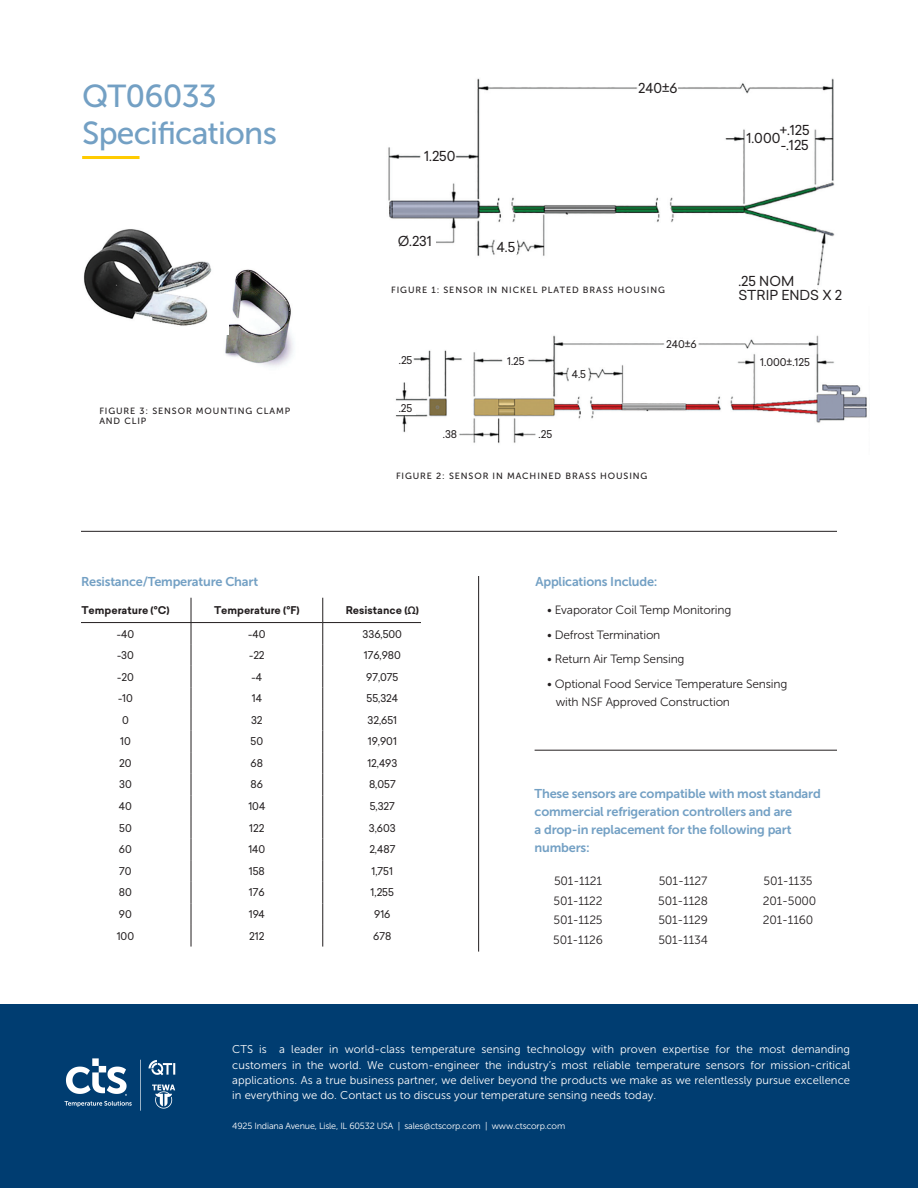
<style>
.page{position:relative;width:918px;height:1188px;background:#fff}
.page>*{position:absolute;margin:0;border:0;box-sizing:border-box;transform-origin:0 0}
.t1{font:31.8px "Museo Sans 500";letter-spacing:-.025em;color:#73a0c4}
.t2{font:13.5px "Sailec";color:#231f20}
.t3{font:12.75px/18px "Museo Sans 700";letter-spacing:-.015em;color:#73a0c4}
.t4{font:12px/18px "Museo Sans 300";letter-spacing:-.015em;color:#231f20}
.t5{font:11.25px/15.1px "Museo Sans 300";letter-spacing:.005em;color:#fff;text-align:justify}
.t6{font:10.5px "Sailec";color:#231f20}
.t7{font:700 10.5px "Sailec";color:#231f20}
.t8{font:9px "Museo Sans 500";letter-spacing:.1em;color:#231f20}
.t9{font:9px "Museo Sans 300";letter-spacing:-.02em;color:#fff}
</style>
<div class="page">
<div style="left:0;top:1004px;width:918px;height:184px;background:#003d71"></div>
<hr style="left:60px;top:622px;width:131px;height:1px;background:#231f20">
<hr style="left:191px;top:622px;width:132px;height:1px;background:#231f20">
<hr style="left:323px;top:622px;width:119px;height:1px;background:#231f20">
<svg style="left:191px;top:598px;width:1px;height:349px"></svg>
<svg style="left:323px;top:598px;width:1px;height:349px"></svg>
<img style="left:395px;top:335px;width:472px;height:109px">
<img style="left:388px;top:78px;width:447px;height:211px">
<hr style="left:478px;top:576px;width:1px;height:376px;background:#231f20">
<hr style="left:535px;top:750px;width:302px;height:1px;background:#231f20">
<hr style="left:81px;top:531px;width:756px;height:1px;background:#231f20">
<div style="left:58px;top:584px;width:23px;height:84px;background:#fff"></div>
<div style="left:421px;top:584px;width:24px;height:84px;background:#fff"></div>
<hr style="left:82px;top:156px;width:58px;height:3px;background:#ffcb00">
<img style="left:64px;top:1058px;width:112px;height:53px">
<img style="left:225px;top:269px;width:69px;height:98px">
<img style="left:83px;top:229px;width:146px;height:105px">
<div style="left:394px;top:353px;width:19px;height:15px;background:#fff"></div>
<div style="left:396px;top:402px;width:20px;height:12px;background:#fff"></div>
<div style="left:439px;top:429px;width:19px;height:13px;background:#fff"></div>
<div style="left:506px;top:356px;width:21px;height:11px;background:#fff"></div>
<div style="left:537px;top:429px;width:21px;height:11px;background:#fff"></div>
<div style="left:570px;top:370px;width:18px;height:11px;background:#fff"></div>
<div style="left:665px;top:339px;width:32px;height:11px;background:#fff"></div>
<div style="left:759px;top:357px;width:55px;height:11px;background:#fff"></div>
<div style="left:380px;top:234px;width:55px;height:15px;background:#fff"></div>
<div style="left:497px;top:239px;width:19px;height:15px;background:#fff"></div>
<div style="left:423px;top:147px;width:32px;height:17px;background:#fff"></div>
<div style="left:638px;top:79px;width:39px;height:17px;background:#fff"></div>
<div style="left:746px;top:123px;width:67px;height:28px;background:#fff"></div>
<div style="left:711px;top:260px;width:106px;height:31px;background:#fff"></div>
<p class="t1" style="left:82px;top:78px;width:136px">QT06033</p>
<p class="t1" style="left:82px;top:116px;width:196px">Specifications</p>
<p class="t8" style="left:99px;top:406px;width:192px">FIGURE 3: SENSOR MOUNTING CLAMP</p>
<p class="t8" style="left:99px;top:416px;width:49px">AND CLIP</p>
<p class="t2" style="left:424px;top:147px;width:33px">1.250</p>
<p class="t2" style="left:398px;top:232px;width:35px">Ø.231</p>
<p class="t2" style="left:497px;top:238px;width:20px">4.5</p>
<p class="t2" style="left:638px;top:79px;width:41px">240±6</p>
<p class="t8" style="left:391px;top:285px;width:275px">FIGURE 1: SENSOR IN NICKEL PLATED BRASS HOUSING</p>
<p class="t6" style="left:399px;top:353px;width:15px">.25</p>
<p class="t6" style="left:399px;top:401px;width:15px">.25</p>
<p class="t6" style="left:507px;top:354px;width:19px">1.25</p>
<p class="t6" style="left:572px;top:367px;width:16px">4.5</p>
<p class="t6" style="left:443px;top:427px;width:16px">.38</p>
<p class="t6" style="left:539px;top:427px;width:15px">.25</p>
<p class="t8" style="left:396px;top:471px;width:253px">FIGURE 2: SENSOR IN MACHINED BRASS HOUSING</p>
<p class="t6" style="left:666px;top:337px;width:32px">240±6</p>
<p class="t2" style="left:780px;top:121px;width:31px">+.125</p>
<p class="t2" style="left:781px;top:136px;width:30px">-.125</p>
<p class="t2" style="left:747px;top:128px;width:35px">1.000</p>
<p class="t2" style="left:738px;top:272px;width:57px">.25 NOM</p>
<p class="t2" style="left:738px;top:286px;width:105px">STRIP ENDS X 2</p>
<p class="t6" style="left:760px;top:355px;width:51px">1.000±.125</p>
<p class="t3" style="left:81px;top:572px;width:179px">Resistance/Temperature Chart</p>
<p class="t7" style="left:81px;top:603px;width:90px">Temperature (°C)</p>
<p class="t7" style="left:214px;top:603px;width:87px">Temperature (°F)</p>
<p class="t7" style="left:346px;top:603px;width:75px">Resistance (Ω)</p>
<p class="t6" style="left:117px;top:627px;width:19px">-40</p>
<p class="t6" style="left:248px;top:627px;width:19px">-40</p>
<p class="t6" style="left:363px;top:627px;width:41px">336,500</p>
<p class="t6" style="left:117px;top:648px;width:18px">-30</p>
<p class="t6" style="left:249px;top:648px;width:17px">-22</p>
<p class="t6" style="left:364px;top:648px;width:39px">176,980</p>
<p class="t6" style="left:117px;top:669px;width:18px">-20</p>
<p class="t6" style="left:252px;top:669px;width:12px">-4</p>
<p class="t6" style="left:366px;top:669px;width:34px">97,075</p>
<p class="t6" style="left:118px;top:691px;width:16px">-10</p>
<p class="t6" style="left:252px;top:691px;width:12px">14</p>
<p class="t6" style="left:367px;top:691px;width:33px">55,324</p>
<p class="t6" style="left:122px;top:713px;width:8px">0</p>
<p class="t6" style="left:251px;top:713px;width:13px">32</p>
<p class="t6" style="left:368px;top:713px;width:31px">32,651</p>
<p class="t6" style="left:120px;top:734px;width:12px">10</p>
<p class="t6" style="left:251px;top:734px;width:14px">50</p>
<p class="t6" style="left:368px;top:734px;width:31px">19,901</p>
<p class="t6" style="left:119px;top:756px;width:14px">20</p>
<p class="t6" style="left:251px;top:756px;width:14px">68</p>
<p class="t6" style="left:367px;top:756px;width:31px">12,493</p>
<p class="t6" style="left:119px;top:777px;width:14px">30</p>
<p class="t6" style="left:251px;top:777px;width:14px">86</p>
<p class="t6" style="left:369px;top:777px;width:28px">8,057</p>
<p class="t6" style="left:119px;top:799px;width:15px">40</p>
<p class="t6" style="left:248px;top:799px;width:18px">104</p>
<p class="t6" style="left:370px;top:799px;width:27px">5,327</p>
<p class="t6" style="left:119px;top:821px;width:14px">50</p>
<p class="t6" style="left:249px;top:821px;width:17px">122</p>
<p class="t6" style="left:369px;top:821px;width:28px">3,603</p>
<p class="t6" style="left:119px;top:842px;width:14px">60</p>
<p class="t6" style="left:248px;top:842px;width:18px">140</p>
<p class="t6" style="left:369px;top:842px;width:27px">2,487</p>
<p class="t6" style="left:119px;top:864px;width:14px">70</p>
<p class="t6" style="left:249px;top:864px;width:18px">158</p>
<p class="t6" style="left:372px;top:864px;width:23px">1,751</p>
<p class="t6" style="left:119px;top:885px;width:15px">80</p>
<p class="t6" style="left:249px;top:885px;width:17px">176</p>
<p class="t6" style="left:371px;top:885px;width:25px">1,255</p>
<p class="t6" style="left:119px;top:907px;width:14px">90</p>
<p class="t6" style="left:249px;top:907px;width:17px">194</p>
<p class="t6" style="left:374px;top:907px;width:18px">916</p>
<p class="t6" style="left:117px;top:929px;width:19px">100</p>
<p class="t6" style="left:249px;top:929px;width:17px">212</p>
<p class="t6" style="left:373px;top:929px;width:20px">678</p>
<p class="t3" style="left:536px;top:572px;width:124px">Applications Include:</p>
<p class="t4" style="left:547px;top:601px;width:186px">• Evaporator Coil Temp Monitoring</p>
<p class="t4" style="left:547px;top:626px;width:115px">• Defrost Termination</p>
<p class="t4" style="left:547px;top:650px;width:139px">• Return Air Temp Sensing</p>
<p class="t4" style="left:556px;top:675px;width:233px;text-indent:-9px">• Optional Food Service Temperature Sensing with NSF Approved Construction</p>
<p class="t3" style="left:535px;top:784px;width:288px">These sensors are compatible with most standard commercial refrigeration controllers and are<br>a drop-in replacement for the following part numbers:</p>
<p class="t4" style="left:554px;top:872px;width:49px">501-1121</p>
<p class="t4" style="left:554px;top:892px;width:51px">501-1122</p>
<p class="t4" style="left:554px;top:911px;width:51px">501-1125</p>
<p class="t4" style="left:553px;top:931px;width:51px">501-1126</p>
<p class="t4" style="left:659px;top:872px;width:50px">501-1127</p>
<p class="t4" style="left:658px;top:892px;width:51px">501-1128</p>
<p class="t4" style="left:658px;top:911px;width:51px">501-1129</p>
<p class="t4" style="left:658px;top:931px;width:51px">501-1134</p>
<p class="t4" style="left:764px;top:872px;width:51px">501-1135</p>
<p class="t4" style="left:763px;top:892px;width:55px">201-5000</p>
<p class="t4" style="left:763px;top:911px;width:52px">201-1160</p>
<p class="t5" style="left:232px;top:1042px;width:619px">CTS is a leader in world-class temperature sensing technology with proven expertise for the most demanding customers in the world. We custom-engineer the industry’s most reliable temperature sensors for mission-critical applications. As a true business partner, we deliver beyond the products we make as we relentlessly pursue excellence in everything we do. Contact us to discuss your temperature sensing needs today.</p>
<p class="t9" style="left:232px;top:1120px;width:335px">4925 Indiana Avenue, Lisle, IL 60532 USA | sales@ctscorp.com | www.ctscorp.com</p>
</div>
